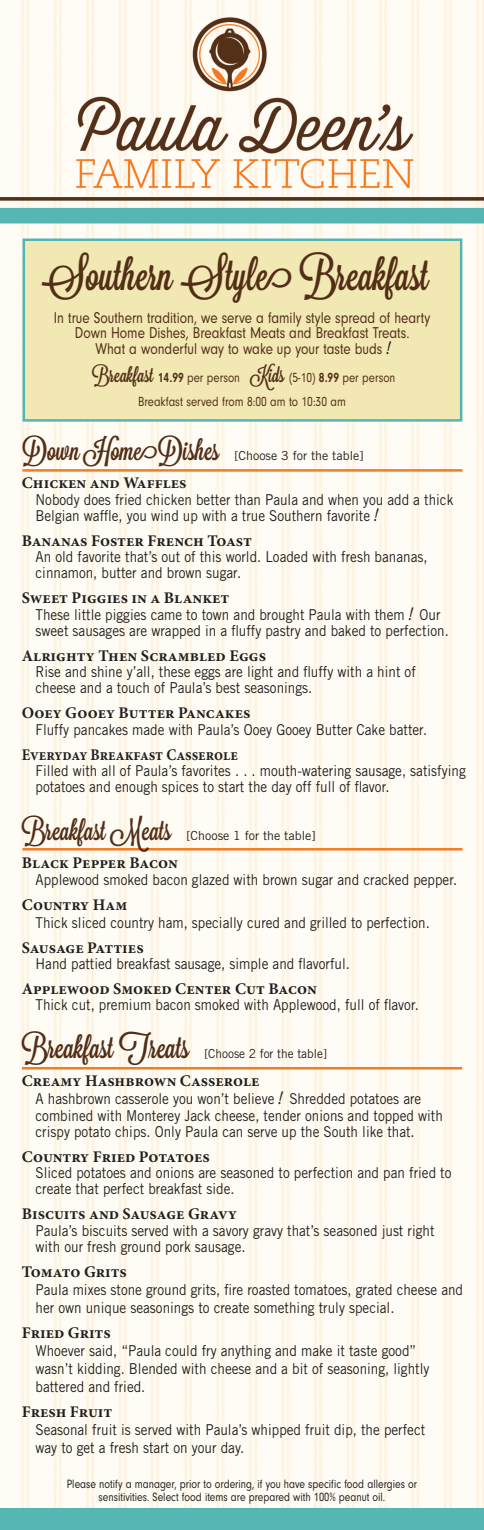
<style>
.page{position:relative;width:484px;height:1530px;background:#fff}
.page>*{position:absolute;margin:0;border:0;box-sizing:border-box;transform-origin:0 0}
.t1{font:42.5px "Lavanderia Sturdy";color:#532e17}
.t2{font:700 16.25px "Minion Pro";color:#231f20}
.t3{font:16.25px "Neuzeit Gro";color:#532e17;scale:.83 1}
.t4{font:700 16.25px "Minion Pro";color:#231f20;scale:.9 1}
.t5{font:15px/16.2px "Trade Gothic";color:#231f20;scale:.9 1}
.t6{font:13.75px "Neuzeit Gro";color:#532e17;scale:.83 1}
.t7{font:12.5px "Neuzeit Gro";color:#231f20;scale:.83 1}
.t8{font:12.5px "Trade Gothic";color:#231f20}
.t9{font:12.5px "Trade Gothic";color:#231f20;scale:.95 1}
.s1{font-family:"Lavanderia Sturdy";font-size:17.5px;color:#231f20}
.s2{font-family:"Lavanderia Sturdy";font-size:20px}
.s3{font-weight:700}
.s4{font-family:"Lavanderia Sturdy";font-size:27.5px;color:#532e17}
.s5{font-family:"Lavanderia Sturdy";font-size:17.5px}
.s6{font-family:"Lavanderia Sturdy";font-size:30px;color:#532e17}
</style>
<div class="page">
<img style="left:0;top:0;width:484px;height:1530px">
<div style="left:22px;top:239px;width:440px;height:183px;background:#f1e8b4;border:2px solid #54b6b2"></div>
<hr style="left:22px;top:469px;width:440px;height:3px;background:#f47b21">
<hr style="left:22px;top:848px;width:440px;height:3px;background:#f47b21">
<hr style="left:22px;top:1067px;width:440px;height:3px;background:#f47b21">
<p class="t1" style="left:42px;top:251px;width:388px">Southern Style Breakfast</p>
<p class="t3" style="left:54px;top:309px;width:455px">In true Southern tradition, we serve a family style spread of hearty</p>
<p class="t3" style="left:75px;top:324px;width:404px">Down Home Dishes, Breakfast Meats and Breakfast Treats.</p>
<p class="t3" style="left:95px;top:340px;width:355px">What a wonderful way to wake up your taste buds <span class="s1">!</span></p>
<p class="t6" style="left:92px;top:370px;width:367px"><span class="s2">Breakfast</span> <span class="s3">14.99</span> per person <span class="s2">Kids</span> (5-10) <span class="s3">8.99</span> per person</p>
<p class="t6" style="left:138px;top:394px;width:252px">Breakfast served from 8:00 am to 10:30 am</p>
<p class="t8" style="left:22px;top:448px;width:343px"><span class="s4">Down HomeDishes</span> [Choose 3 for the table]</p>
<p class="t2" style="left:22px;top:472px;width:166px">Chicken and Waffles</p>
<p class="t5" style="left:36px;top:491px;width:466px">Nobody does fried chicken better than Paula and when you add a thick</p>
<p class="t5" style="left:36px;top:507px;width:380px">Belgian waffle, you wind up with a true Southern favorite <span class="s5">!</span></p>
<p class="t2" style="left:22px;top:529px;width:232px">Bananas Foster French Toast</p>
<p class="t5" style="left:36px;top:548px;width:437px">An old favorite that’s out of this world. Loaded with fresh bananas, cinnamon, butter and brown sugar.</p>
<p class="t2" style="left:22px;top:587px;width:209px">Sweet Piggies in a Blanket</p>
<p class="t5" style="left:36px;top:606px;width:461px">These little piggies came to town and brought Paula with them <span class="s5">!</span> Our sweet sausages are wrapped in a fluffy pastry and baked to perfection.</p>
<p class="t2" style="left:22px;top:644px;width:246px">Alrighty Then Scrambled Eggs</p>
<p class="t5" style="left:36px;top:663px;width:424px">Rise and shine y’all, these eggs are light and fluffy with a hint of</p>
<p class="t5" style="left:36px;top:680px;width:309px">cheese and a touch of Paula’s best seasonings.</p>
<p class="t2" style="left:22px;top:702px;width:230px">Ooey Gooey Butter Pancakes</p>
<p class="t5" style="left:36px;top:721px;width:436px">Fluffy pancakes made with Paula’s Ooey Gooey Butter Cake batter.</p>
<p class="t4" style="left:22px;top:743px;width:242px">Everyday Breakfast Casserole</p>
<p class="t5" style="left:36px;top:762px;width:479px">Filled with all of Paula’s favorites . . . mouth-watering sausage, satisfying potatoes and enough spices to start the day off full of flavor.</p>
<p class="t8" style="left:22px;top:828px;width:295px"><span class="s4">Breakfast Meats</span> [Choose 1 for the table]</p>
<p class="t2" style="left:22px;top:852px;width:158px">Black Pepper Bacon</p>
<p class="t5" style="left:36px;top:871px;width:470px">Applewood smoked bacon glazed with brown sugar and cracked pepper.</p>
<p class="t2" style="left:22px;top:893px;width:107px">Country Ham</p>
<p class="t5" style="left:36px;top:914px;width:439px">Thick sliced country ham, specially cured and grilled to perfection.</p>
<p class="t2" style="left:22px;top:936px;width:123px">Sausage Patties</p>
<p class="t5" style="left:36px;top:955px;width:351px">Hand pattied breakfast sausage, simple and flavorful.</p>
<p class="t2" style="left:22px;top:977px;width:296px">Applewood Smoked Center Cut Bacon</p>
<p class="t5" style="left:36px;top:996px;width:427px">Thick cut, premium bacon smoked with Applewood, full of flavor.</p>
<p class="t9" style="left:22px;top:1046px;width:323px"><span class="s6">Breakfast Treats</span> [Choose 2 for the table]</p>
<p class="t2" style="left:22px;top:1070px;width:239px">Creamy Hashbrown Casserole</p>
<p class="t5" style="left:35px;top:1091px;width:430px">A hashbrown casserole you won’t believe <span class="s5">!</span> Shredded potatoes are</p>
<p class="t5" style="left:36px;top:1107px;width:454px">combined with Monterey Jack cheese, tender onions and topped with</p>
<p class="t5" style="left:36px;top:1123px;width:423px">crispy potato chips. Only Paula can serve up the South like that.</p>
<p class="t2" style="left:22px;top:1145px;width:189px">Country Fried Potatoes</p>
<p class="t5" style="left:36px;top:1164px;width:464px">Sliced potatoes and onions are seasoned to perfection and pan fried to</p>
<p class="t5" style="left:36px;top:1181px;width:223px">create that perfect breakfast side.</p>
<p class="t2" style="left:22px;top:1203px;width:217px">Biscuits and Sausage Gravy</p>
<p class="t5" style="left:36px;top:1222px;width:445px">Paula’s biscuits served with a savory gravy that’s seasoned just right with our fresh ground pork sausage.</p>
<p class="t2" style="left:22px;top:1260px;width:107px">Tomato Grits</p>
<p class="t5" style="left:36px;top:1281px;width:476px">Paula mixes stone ground grits, fire roasted tomatoes, grated cheese and</p>
<p class="t5" style="left:36px;top:1299px;width:400px">her own unique seasonings to create something truly special.</p>
<p class="t2" style="left:22px;top:1321px;width:90px">Fried Grits</p>
<p class="t5" style="left:36px;top:1342px;width:424px">Whoever said, “Paula could fry anything and make it taste good”</p>
<p class="t5" style="left:36px;top:1360px;width:439px">wasn’t kidding. Blended with cheese and a bit of seasoning, lightly</p>
<p class="t5" style="left:36px;top:1378px;width:124px">battered and fried.</p>
<p class="t2" style="left:22px;top:1400px;width:92px">Fresh Fruit</p>
<p class="t5" style="left:36px;top:1421px;width:434px">Seasonal fruit is served with Paula’s whipped fruit dip, the perfect</p>
<p class="t5" style="left:36px;top:1439px;width:233px">way to get a fresh start on your day.</p>
<p class="t7" style="left:67px;top:1478px;width:423px">Please notify a manager, prior to ordering, if you have specific food allergies or</p>
<p class="t7" style="left:99px;top:1490px;width:347px">sensitivities. Select food items are prepared with 100% peanut oil.</p>
</div>
